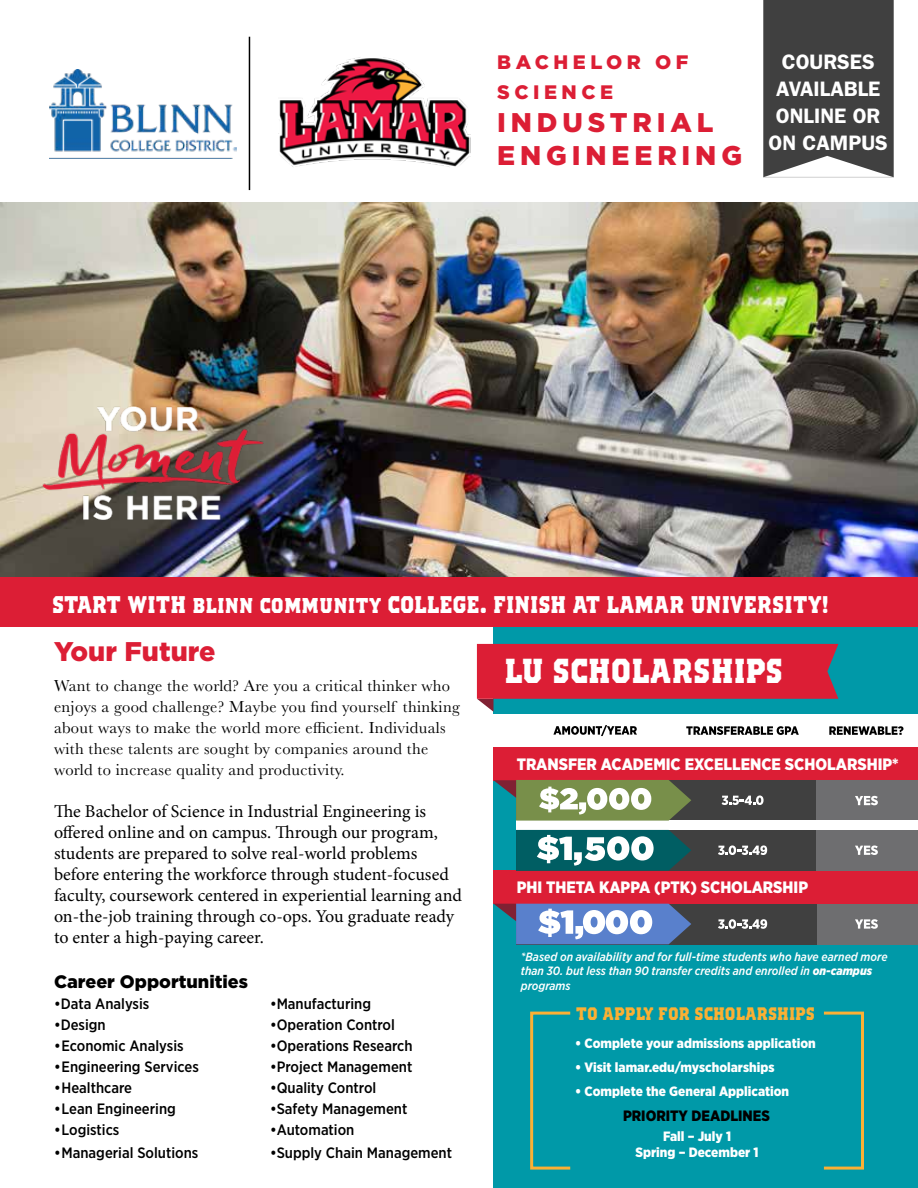
<style>
.page{position:relative;width:918px;height:1188px;background:#fff}
.page>*{position:absolute;margin:0;border:0;box-sizing:border-box;transform-origin:0 0}
.t1{font:700 34.5px "Lamar";color:#fff}
.t2{font:900 27px/33px "Gotham";letter-spacing:.18em;color:#dc1e35}
.t3{font:900 27px "Gotham";color:#dc1e35}
.t4{font:700 24px "Lamar";color:#fff}
.t5{font:600 21px/27px "ITC Franklin Gothic Std";color:#fff;text-align:center}
.t6{font:900 19.5px/30px "Gotham";letter-spacing:.23em;color:#dc1e35}
.t7{font:18px/21.1px "Minion Pro";color:#000}
.t8{font:700 18px "Lamar";color:#fbb034}
.t9{font:900 18px "Gotham";color:#000}
.t10{font:16.5px/21px "Baskerville";letter-spacing:.02em;color:#000}
.t11{font:900 16.5px "Gotham Narrow";color:#fff}
.t12{font:500 15px "Gotham Narrow";color:#000}
.t13{font:900 15px "Gotham Narrow";color:#000}
.t14{font:900 13.5px/16.2px "Gotham Narrow";color:#fff;text-align:center}
.t15{font:italic 500 12px/14.4px "Gotham Narrow";color:#fff}
.s1{font-weight:900}
</style>
<div class="page">
<div style="left:494px;top:597px;width:424px;height:591px;background:#0099a8"></div>
<img style="left:0;top:203px;width:918px;height:374px">
<img style="left:278px;top:57px;width:192px;height:110px">
<hr style="left:249px;top:37px;width:1px;height:153px;background:#000">
<div style="left:0;top:577px;width:918px;height:49px;background:#dc1e35"></div>
<svg style="left:477px;top:644px;width:361px;height:68px"></svg>
<div style="left:816px;top:904px;width:102px;height:40px;background:#6e6e70"></div>
<div style="left:494px;top:714px;width:424px;height:33px;background:#fff"></div>
<div style="left:494px;top:747px;width:424px;height:33px;background:#dc1e35"></div>
<div style="left:516px;top:780px;width:300px;height:41px;background:#404040"></div>
<div style="left:816px;top:780px;width:102px;height:41px;background:#6e6e70"></div>
<div style="left:516px;top:821px;width:402px;height:9px;background:#fff"></div>
<div style="left:494px;top:871px;width:424px;height:33px;background:#dc1e35"></div>
<div style="left:516px;top:830px;width:384px;height:41px;background:#404040"></div>
<div style="left:816px;top:830px;width:102px;height:41px;background:#6e6e70"></div>
<div style="left:516px;top:904px;width:300px;height:40px;background:#404040"></div>
<svg style="left:516px;top:830px;width:175px;height:41px;background:#428286"></svg>
<svg style="left:722px;top:795px;width:42px;height:10px"></svg>
<svg style="left:855px;top:796px;width:23px;height:9px"></svg>
<svg style="left:718px;top:845px;width:49px;height:10px"></svg>
<svg style="left:718px;top:919px;width:49px;height:10px"></svg>
<svg style="left:855px;top:919px;width:23px;height:10px"></svg>
<svg style="left:855px;top:846px;width:23px;height:9px"></svg>
<svg style="left:494px;top:904px;width:197px;height:40px;background:#7699c8"></svg>
<svg style="left:494px;top:780px;width:197px;height:41px;background:#869f76"></svg>
<svg style="left:553px;top:725px;width:84px;height:11px"></svg>
<svg style="left:686px;top:726px;width:113px;height:9px"></svg>
<svg style="left:829px;top:726px;width:74px;height:9px"></svg>
<div style="left:530px;top:1012px;width:42px;height:158px;border:3px solid #fbb034"></div>
<div style="left:822px;top:1012px;width:42px;height:158px;border:3px solid #fbb034"></div>
<svg style="left:763px;top:0;width:131px;height:177px;background:#4c4c4c"></svg>
<img style="left:32px;top:394px;width:244px;height:136px">
<img style="left:50px;top:69px;width:187px;height:90px">
<p class="t6" style="left:497px;top:47px;width:193px">BACHELOR OF<br>SCIENCE</p>
<h2 class="t2" style="left:497px;top:105px;width:246px">INDUSTRIAL<br>ENGINEERING</h2>
<p class="t5" style="left:769px;top:48px;width:121px">COURSES<br>AVAILABLE<br>ONLINE OR<br>ON CAMPUS</p>
<h3 class="t4" style="left:52px;top:590px;width:778px">START WITH blinn community COLLEGE. FINISH AT LAMAR UNIVERSITY!</h3>
<h2 class="t3" style="left:54px;top:633px;width:163px">Your Future</h2>
<p class="t10" style="left:54px;top:675px;width:407px">Want to change the world? Are you a critical thinker who enjoys a good challenge? Maybe you find yourself thinking about ways to make the world more efficient. Individuals with these talents are sought by companies around the world to increase quality and productivity.</p>
<p class="t7" style="left:54px;top:800px;width:409px">The Bachelor of Science in Industrial Engineering is offered online and on campus. Through our program, students are prepared to solve real-world problems before entering the workforce through student-focused faculty, coursework centered in experiential learning and on-the-job training through co-ops. You graduate ready to enter a high-paying career.</p>
<p class="t9" style="left:54px;top:969px;width:196px">Career Opportunities</p>
<p class="t12" style="left:54px;top:994px;width:97px">•Data Analysis</p>
<p class="t12" style="left:270px;top:994px;width:103px">•Manufacturing</p>
<p class="t12" style="left:54px;top:1015px;width:53px">•Design</p>
<p class="t12" style="left:270px;top:1015px;width:126px">•Operation Control</p>
<p class="t12" style="left:54px;top:1036px;width:131px">•Economic Analysis</p>
<p class="t12" style="left:270px;top:1036px;width:144px">•Operations Research</p>
<p class="t12" style="left:54px;top:1057px;width:146px">•Engineering Services</p>
<p class="t12" style="left:270px;top:1057px;width:144px">•Project Management</p>
<p class="t12" style="left:54px;top:1078px;width:80px">•Healthcare</p>
<p class="t12" style="left:270px;top:1078px;width:108px">•Quality Control</p>
<p class="t12" style="left:54px;top:1099px;width:123px">•Lean Engineering</p>
<p class="t12" style="left:270px;top:1099px;width:139px">•Safety Management</p>
<p class="t12" style="left:54px;top:1120px;width:67px">•Logistics</p>
<p class="t12" style="left:270px;top:1120px;width:86px">•Automation</p>
<p class="t12" style="left:54px;top:1143px;width:146px">•Managerial Solutions</p>
<p class="t12" style="left:270px;top:1143px;width:184px">•Supply Chain Management</p>
<h1 class="t1" style="left:504px;top:650px;width:280px">LU SCHOLARSHIPS</h1>
<p class="t11" style="left:517px;top:754px;width:383px">TRANSFER ACADEMIC EXCELLENCE SCHOLARSHIP*</p>
<p class="t11" style="left:517px;top:877px;width:293px">PHI THETA KAPPA (PTK) SCHOLARSHIP</p>
<p class="t15" style="left:521px;top:949px;width:368px">*Based on availability and for full-time students who have earned more than 30. but less than 90 transfer credits and enrolled in <span class="s1">on-campus </span>programs</p>
<p class="t8" style="left:576px;top:1002px;width:241px">TO APPLY FOR SCHOLARSHIPS</p>
<p class="t14" style="left:575px;top:1035px;width:242px">• Complete your admissions application</p>
<p class="t14" style="left:575px;top:1059px;width:201px">• Visit lamar.edu/myscholarships</p>
<p class="t14" style="left:575px;top:1083px;width:216px">• Complete the General Application</p>
<p class="t13" style="left:623px;top:1106px;width:148px">PRIORITY DEADLINES</p>
<p class="t14" style="left:636px;top:1128px;width:125px">Fall – July 1<br>Spring – December 1</p>
</div>
